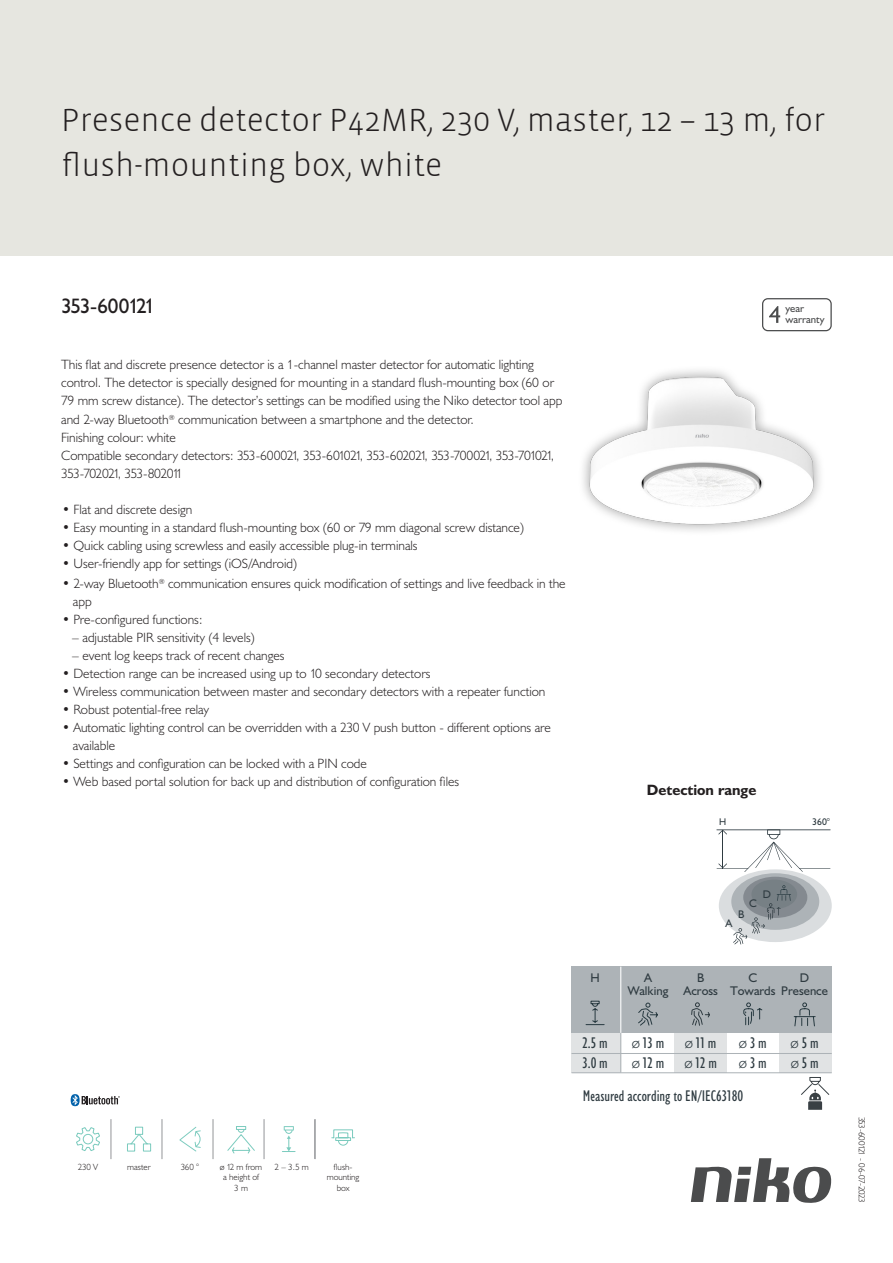
<style>
.page{position:relative;width:893px;height:1263px;background:#fff}
.page>*{position:absolute;margin:0;border:0;box-sizing:border-box;transform-origin:0 0}
.Title_datasheets{font:300 33px/45px "Vista Sans";color:#231f20}
.Article_number{font:21px "Humanist 521 BT";letter-spacing:-.06em;color:#231f20}
.t1{font:condensed 15.6px/20.7px "Humanist 521 BT";color:#2f3b41}
.Titles_parts{font:700 15px "Humanist 521 BT";color:#231f20}
.USP_bullets{font:300 13.5px/18px "Humanist 521 BT";color:#231f20}
.USPs{font:300 13.5px/18px "Humanist 521 BT";color:#231f20}
.t2{font:12.6px/13.6px "Humanist 521 BT";color:#2f3b41;text-align:center}
.t3{font:11.1px "Humanist 521 BT";color:#2f3b41}
.t4{font:10.8px/10.8px "Humanist 521 BT";color:#4b4c4d}
.t5{font:9.75px "Humanist 521 BT";color:#2f3b41}
.icontext{font:300 9px/10.8px "Humanist 521 BT";color:#231f20;text-align:center}
.Revision{font:300 9px "Humanist 521 BT";letter-spacing:-.05em;color:#231f20}
.s1{font-weight:300;font-stretch:normal}
</style>
<div class="page">
<svg style="left:691px;top:1158px;width:141px;height:45px"></svg>
<div style="left:0;top:0;width:893px;height:255px;background:#e6e6e0"></div>
<img style="left:583px;top:370px;width:237px;height:161px">
<svg style="left:76px;top:1127px;width:24px;height:24px"></svg>
<svg style="left:127px;top:1126px;width:25px;height:26px"></svg>
<svg style="left:179px;top:1126px;width:22px;height:26px"></svg>
<svg style="left:227px;top:1126px;width:28px;height:28px"></svg>
<svg style="left:331px;top:1129px;width:24px;height:17px"></svg>
<svg style="left:282px;top:1126px;width:14px;height:26px"></svg>
<hr style="left:314px;top:1119px;width:1px;height:40px;background:#939598">
<hr style="left:111px;top:1119px;width:1px;height:40px;background:#939598">
<hr style="left:162px;top:1119px;width:1px;height:40px;background:#939598">
<hr style="left:213px;top:1119px;width:1px;height:40px;background:#939598">
<hr style="left:264px;top:1119px;width:1px;height:40px;background:#939598">
<hr style="left:315px;top:1119px;width:1px;height:40px;background:#939598">
<svg style="left:71px;top:1094px;width:49px;height:12px"></svg>
<svg style="left:762px;top:298px;width:70px;height:33px"></svg>
<div style="left:719px;top:869px;width:113px;height:73px;background:#dadddf;border-radius:50%"></div>
<div style="left:731px;top:873px;width:88px;height:57px;background:#adb3b7;border-radius:50%"></div>
<div style="left:743px;top:877px;width:64px;height:41px;background:#848a90;border-radius:50%"></div>
<div style="left:751px;top:880px;width:46px;height:29px;background:#778085;border-radius:50%"></div>
<hr style="left:716px;top:829px;width:115px;height:1px;background:#2f3b41">
<svg style="left:717px;top:829px;width:113px;height:43px"></svg>
<svg style="left:733px;top:885px;width:58px;height:59px"></svg>
<div style="left:571px;top:1033px;width:50px;height:40px;background:#e1e3e4"></div>
<div style="left:674px;top:1033px;width:53px;height:39px;background:#e1e3e4"></div>
<div style="left:779px;top:1033px;width:53px;height:39px;background:#e1e3e4"></div>
<hr style="left:571px;top:1053px;width:261px;height:1px;background:#adb3b7">
<hr style="left:571px;top:1072px;width:261px;height:1px;background:#adb3b7">
<div style="left:571px;top:966px;width:261px;height:67px;background:#adb3b7"></div>
<svg style="left:638px;top:1002px;width:20px;height:24px"></svg>
<svg style="left:743px;top:1002px;width:20px;height:24px"></svg>
<svg style="left:585px;top:1000px;width:20px;height:25px"></svg>
<hr style="left:620px;top:1030px;width:1px;height:42px;background:#adb3b7">
<svg style="left:793px;top:1002px;width:23px;height:25px"></svg>
<svg style="left:691px;top:1002px;width:19px;height:24px"></svg>
<hr style="left:620px;top:966px;width:1px;height:67px;background:#fff">
<svg style="left:801px;top:1077px;width:29px;height:33px"></svg>
<p class="Title_datasheets" style="left:61px;top:98px;width:766px">Presence detector P42MR, 230 V, master, 12 – 13 m, for flush-mounting box, white</p>
<p class="Article_number" style="left:61px;top:293px;width:96px">353-600121</p>
<p class="USPs" style="left:61px;top:355px;width:503px">This flat and discrete presence detector is a 1-channel master detector for automatic lighting control. The detector is specially designed for mounting in a standard flush-mounting box (60 or<br>79 mm screw distance). The detector’s settings can be modified using the Niko detector tool app</p>
<p class="USPs" style="left:61px;top:410px;width:494px">and 2-way Bluetooth<sup>®</sup> communication between a smartphone and the detector.<br>Finishing colour: white<br>Compatible secondary detectors: 353-600021, 353-601021, 353-602021, 353-700021, 353-701021, 353-702021, 353-802011</p>
<p class="USP_bullets" style="left:62px;top:500px;width:132px">• Flat and discrete design</p>
<p class="USP_bullets" style="left:62px;top:518px;width:463px">• Easy mounting in a standard flush-mounting box (60 or 79 mm diagonal screw distance)</p>
<p class="USP_bullets" style="left:62px;top:536px;width:357px">• Quick cabling using screwless and easily accessible plug-in terminals</p>
<p class="USP_bullets" style="left:62px;top:554px;width:236px">• User-friendly app for settings (iOS/Android)</p>
<p class="USP_bullets" style="left:73px;top:574px;width:494px;text-indent:-11px">• 2-way Bluetooth<sup>®</sup> communication ensures quick modification of settings and live feedback in the app</p>
<p class="USP_bullets" style="left:62px;top:610px;width:142px">• Pre-configured functions:</p>
<p class="USP_bullets" style="left:72px;top:628px;width:184px">– adjustable PIR sensitivity (4 levels)</p>
<p class="USP_bullets" style="left:72px;top:646px;width:214px">– event log keeps track of recent changes</p>
<p class="USP_bullets" style="left:62px;top:664px;width:370px">• Detection range can be increased using up to 10 secondary detectors</p>
<p class="USP_bullets" style="left:62px;top:682px;width:485px">• Wireless communication between master and secondary detectors with a repeater function</p>
<p class="USP_bullets" style="left:62px;top:700px;width:149px">• Robust potential-free relay</p>
<p class="USP_bullets" style="left:73px;top:718px;width:480px;text-indent:-11px">• Automatic lighting control can be overridden with a 230 V push button - different options are available</p>
<p class="USP_bullets" style="left:62px;top:754px;width:306px">• Settings and configuration can be locked with a PIN code</p>
<p class="USP_bullets" style="left:62px;top:772px;width:399px">• Web based portal solution for back up and distribution of configuration files</p>
<p class="t4" style="left:785px;top:303px;width:41px">year warranty</p>
<p class="Titles_parts" style="left:647px;top:781px;width:111px">Detection range</p>
<p class="t5" style="left:719px;top:816px;width:9px">H</p>
<p class="t5" style="left:812px;top:816px;width:19px">360°</p>
<p class="icontext" style="left:78px;top:1161px;width:22px">230 V</p>
<p class="icontext" style="left:127px;top:1161px;width:25px">master</p>
<p class="icontext" style="left:181px;top:1161px;width:20px">360 °</p>
<p class="icontext" style="left:220px;top:1161px;width:44px">ø 12 m from a height of<br>3 m</p>
<p class="icontext" style="left:327px;top:1161px;width:34px">flush&shy;mounting box</p>
<p class="icontext" style="left:275px;top:1161px;width:36px">2 – 3.5 m</p>
<p class="t3" style="left:763px;top:887px;width:10px">D</p>
<p class="t3" style="left:749px;top:896px;width:9px">C</p>
<p class="t3" style="left:738px;top:907px;width:8px">B</p>
<p class="t3" style="left:726px;top:917px;width:8px">A</p>
<p class="t2" style="left:730px;top:970px;width:47px">C<br>Towards</p>
<p class="t2" style="left:590px;top:970px;width:11px">H</p>
<p class="t2" style="left:781px;top:970px;width:48px">D<br>Presence</p>
<p class="t2" style="left:628px;top:970px;width:42px">A<br>Walking</p>
<p class="t1" style="left:632px;top:1032px;width:34px"><span class="s1">ø</span> 13 m <span class="s1">ø</span> 12 m</p>
<p class="t2" style="left:683px;top:970px;width:36px">B<br>Across</p>
<p class="t1" style="left:582px;top:1032px;width:27px">2.5 m<br>3.0 m</p>
<p class="t1" style="left:685px;top:1032px;width:33px"><span class="s1">ø</span> 11 m</p>
<p class="t1" style="left:739px;top:1032px;width:29px"><span class="s1">ø</span> 3 m</p>
<p class="t1" style="left:791px;top:1032px;width:30px"><span class="s1">ø</span> 5 m</p>
<p class="t1" style="left:684px;top:1053px;width:34px"><span class="s1">ø</span> 12 m</p>
<p class="t1" style="left:739px;top:1053px;width:29px"><span class="s1">ø</span> 3 m</p>
<p class="t1" style="left:791px;top:1053px;width:30px"><span class="s1">ø</span> 5 m</p>
<p class="t1" style="left:583px;top:1086px;width:162px">Measured according to EN/IEC63180</p>
<p class="Revision" style="left:868px;top:1116px;width:88px;rotate:90deg">353-600121 - 06-07-2023</p>
</div>
